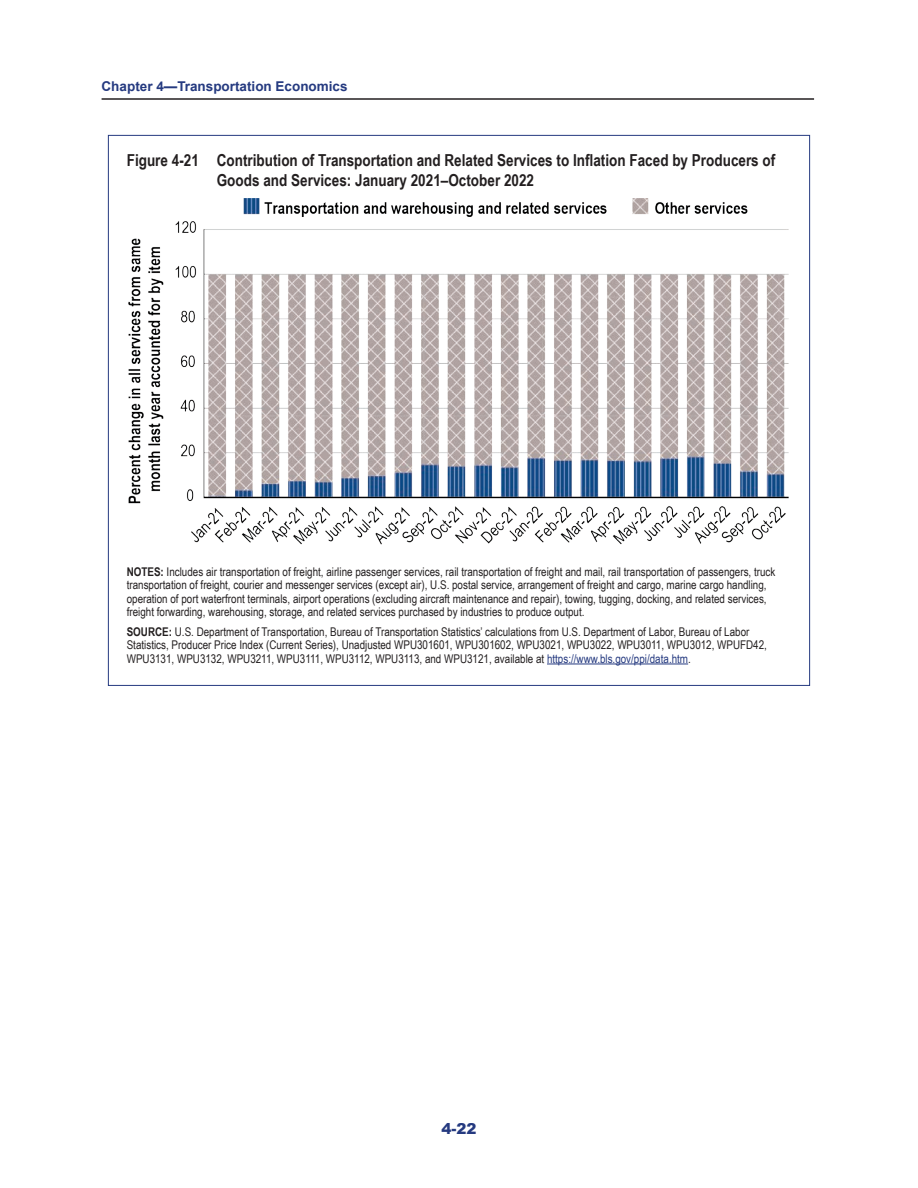
<style>
.page{position:relative;width:918px;height:1188px;background:#fff}
.page>*{position:absolute;margin:0;border:0;box-sizing:border-box;transform-origin:0 0}
.t1{font:700 16.5px/19.8px "Arial Narrow";color:#231f20}
.t2{font:900 15px "Arial";color:#253a80}
.t3{font:700 13.5px "Arial";color:#253a80}
.t4{font:12px/13.5px "Arial Narrow";color:#231f20}
.s1{font-weight:700}
.s2{color:#253a80}
</style>
<div class="page">
<hr style="left:102px;top:98px;width:712px;height:2px;background:#231f20">
<hr style="left:547px;top:664px;width:141px;height:1px;background:#253a80">
<img style="left:128px;top:199px;width:661px;height:346px">
<p class="t3" style="left:102px;top:77px;width:248px">Chapter 4—Transportation Economics</p>
<p class="t1" style="left:217px;top:149px;width:560px;text-indent:-90px">Figure 4-21 Contribution of Transportation and Related Services to Inflation Faced by Producers of<br>Goods and Services: January 2021–October 2022</p>
<p class="t4" style="left:127px;top:564px;width:650px"><span class="s1">NOTES:</span> Includes air transportation of freight, airline passenger services, rail transportation of freight and mail, rail transportation of passengers, truck transportation of freight, courier and messenger services (except air), U.S. postal service, arrangement of freight and cargo, marine cargo handling, operation of port waterfront terminals, airport operations (excluding aircraft maintenance and repair), towing, tugging, docking, and related services, freight forwarding, warehousing, storage, and related services purchased by industries to produce output.</p>
<p class="t4" style="left:127px;top:624px;width:642px"><span class="s1">SOURCE:</span> U.S. Department of Transportation, Bureau of Transportation Statistics’ calculations from U.S. Department of Labor, Bureau of Labor<br>Statistics, Producer Price Index (Current Series), Unadjusted WPU301601, WPU301602, WPU3021, WPU3022, WPU3011, WPU3012, WPUFD42,<br>WPU3131, WPU3132, WPU3211, WPU3111, WPU3112, WPU3113, and WPU3121, available at <span class="s2">https://www.bls.gov/ppi/data.htm</span>.</p>
<p class="t2" style="left:441px;top:1117px;width:37px">4-22</p>
</div>
